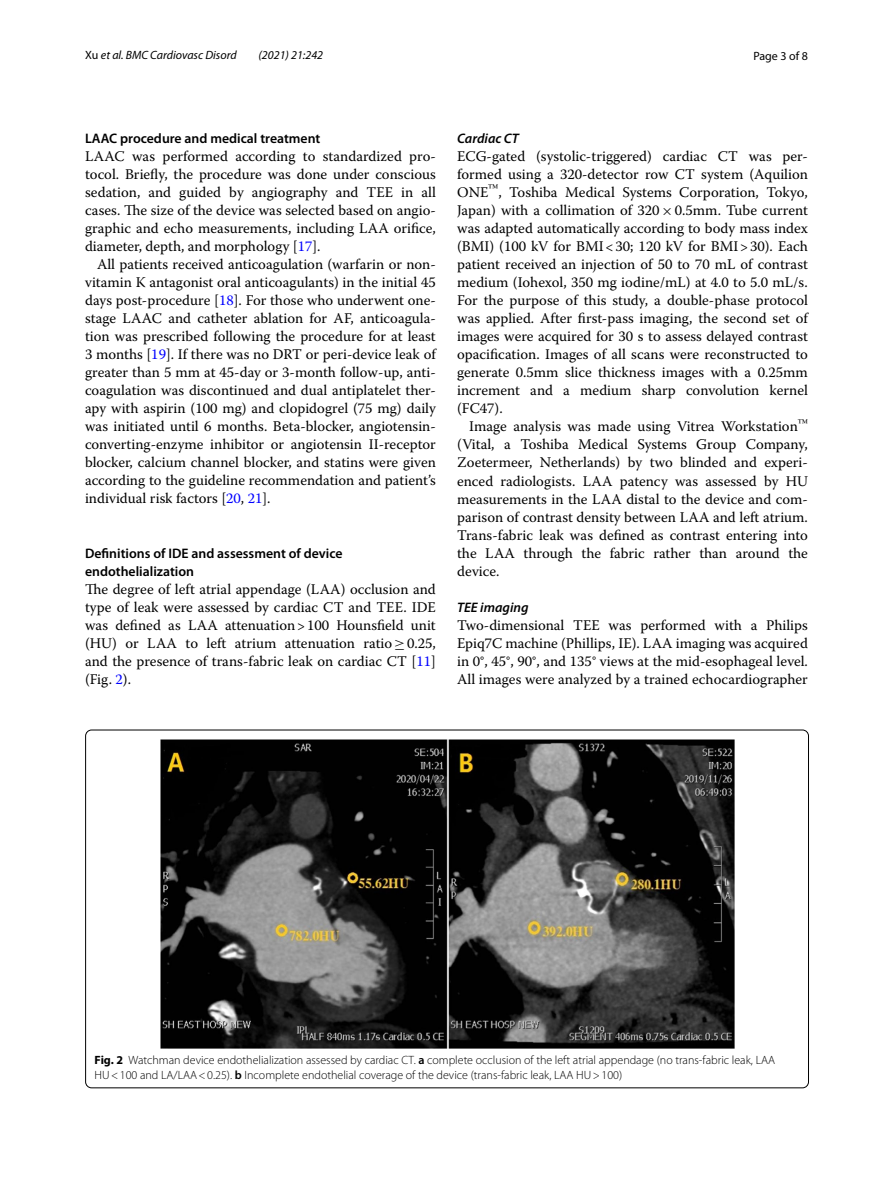
<style>
.page{position:relative;width:893px;height:1187px;background:#fff}
.page>*{position:absolute;margin:0;border:0;box-sizing:border-box;transform-origin:0 0}
.t1{font:14.7px/18px "Warnock Pro";color:#000;text-align:justify}
.t2{font:600 13.8px/18px "Myriad Pro";color:#000}
.t3{font:italic 600 13.8px "Myriad Pro";color:#000}
.t4{font:300 12px/15px "Myriad Pro";color:#000}
.t5{font:italic 12px "Myriad Pro";color:#000}
.t6{font:12px "Myriad Pro";color:#000}
.s1{font-style:normal}
.s2{color:#00f}
.s3{font-family:"MTSY"}
.s4{font-weight:700}
.s5{font-weight:600}
</style>
<div class="page">
<img style="left:160px;top:739px;width:574px;height:309px">
<p class="t5" style="left:85px;top:48px;width:153px"><span class="s1">Xu</span> et al. BMC Cardiovasc Disord</p>
<p class="t5" style="left:259px;top:48px;width:66px">(2021) 21:242</p>
<p class="t6" style="left:753px;top:48px;width:56px">Page 3 of 8</p>
<p class="t2" style="left:85px;top:129px;width:237px">LAAC procedure and medical treatment</p>
<p class="t1" style="left:85px;top:147px;width:352px">LAAC was performed according to standardized pro&shy;tocol. Briefly, the procedure was done under conscious sedation, and guided by angiography and TEE in all cases. The size of the device was selected based on angio&shy;graphic and echo measurements, including LAA orifice, diameter, depth, and morphology [<span class="s2">17</span>].</p>
<p class="t1" style="left:85px;top:255px;width:352px;text-indent:12px">All patients received anticoagulation (warfarin or non&shy;vitamin K antagonist oral anticoagulants) in the initial 45 days post-procedure [<span class="s2">18</span>]. For those who underwent one&shy;stage LAAC and catheter ablation for AF, anticoagula&shy;tion was prescribed following the procedure for at least 3 months [<span class="s2">19</span>]. If there was no DRT or peri-device leak of greater than 5 mm at 45-day or 3-month follow-up, anti&shy;coagulation was discontinued and dual antiplatelet ther&shy;apy with aspirin (100 mg) and clopidogrel (75 mg) daily was initiated until 6 months. Beta-blocker, angiotensin&shy;converting-enzyme inhibitor or angiotensin II-receptor blocker, calcium channel blocker, and statins were given according to the guideline recommendation and patient’s individual risk factors [<span class="s2">20</span>, <span class="s2">21</span>].</p>
<p class="t2" style="left:85px;top:543px;width:259px">Definitions of IDE and assessment of device endothelialization</p>
<p class="t1" style="left:85px;top:579px;width:352px">The degree of left atrial appendage (LAA) occlusion and type of leak were assessed by cardiac CT and TEE. IDE was defined as LAA attenuation&gt;100 Hounsfield unit (HU) or LAA to left atrium attenuation ratio<span class="s3">≥</span>0.25, and the presence of trans-fabric leak on cardiac CT [<span class="s2">11</span>] (Fig. <span class="s2">2</span>).</p>
<p class="t3" style="left:457px;top:130px;width:63px">Cardiac CT</p>
<p class="t1" style="left:457px;top:147px;width:352px">ECG-gated (systolic-triggered) cardiac CT was per&shy;formed using a 320-detector row CT system (Aquilion ONE<sup>™</sup>, Toshiba Medical Systems Corporation, Tokyo, Japan) with a collimation of 320<span class="s3">×</span>0.5mm. Tube current was adapted automatically according to body mass index (BMI) (100 kV for BMI&lt;30; 120 kV for BMI&gt;30). Each patient received an injection of 50 to 70 mL of contrast medium (Iohexol, 350 mg iodine/mL) at 4.0 to 5.0 mL/s.<br>For the purpose of this study, a double-phase protocol was applied. After first-pass imaging, the second set of images were acquired for 30 s to assess delayed contrast opacification. Images of all scans were reconstructed to generate 0.5mm slice thickness images with a 0.25mm increment and a medium sharp convolution kernel (FC47).</p>
<p class="t1" style="left:457px;top:417px;width:352px;text-indent:12px">Image analysis was made using Vitrea Workstation<sup>™ </sup>(Vital, a Toshiba Medical Systems Group Company, Zoetermeer, Netherlands) by two blinded and experi&shy;enced radiologists. LAA patency was assessed by HU measurements in the LAA distal to the device and com&shy;parison of contrast density between LAA and left atrium.<br>Trans-fabric leak was defined as contrast entering into the LAA through the fabric rather than around the device.</p>
<p class="t3" style="left:457px;top:598px;width:73px">TEE imaging</p>
<p class="t1" style="left:457px;top:615px;width:352px">Two-dimensional TEE was performed with a Philips Epiq7C machine (Phillips, IE). LAA imaging was acquired in 0°, 45°, 90°, and 135° views at the mid-esophageal level.<br>All images were analyzed by a trained echocardiographer</p>
<p class="t4" style="left:95px;top:1052px;width:682px"><span class="s4">Fig. 2</span> Watchman device endothelialization assessed by cardiac CT. <span class="s5">a</span> complete occlusion of the left atrial appendage (no trans-fabric leak, LAA<br>HU&lt;100 and LA/LAA&lt;0.25). <span class="s5">b</span> Incomplete endothelial coverage of the device (trans-fabric leak, LAA HU&gt;100)</p>
</div>
